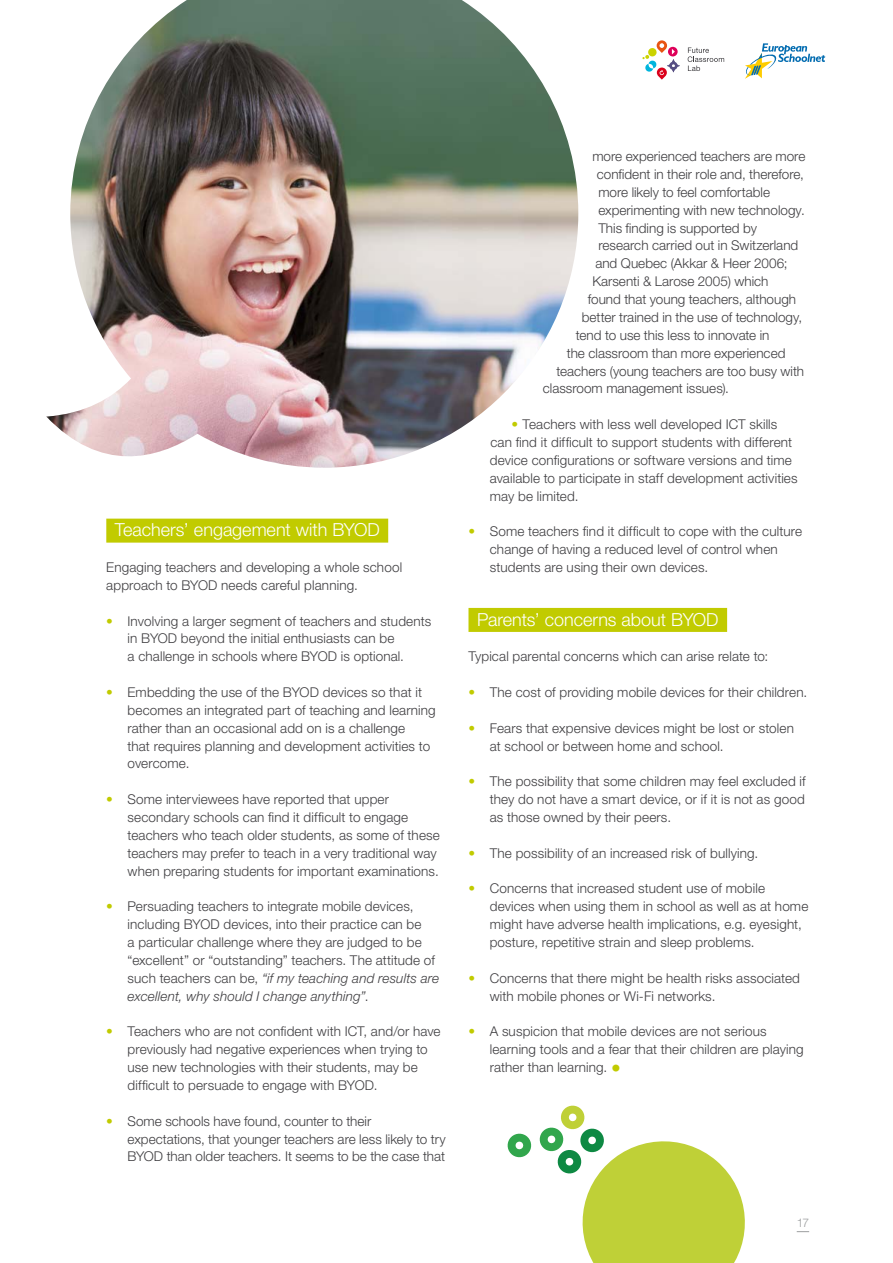
<style>
.page{position:relative;width:893px;height:1263px;background:#fff}
.page>*{position:absolute;margin:0;border:0;box-sizing:border-box;transform-origin:0 0}
.t1{font:300 18px "Helvetica Neue LT Pro";color:#fff}
.t2{font:300 13.5px/17.9px "Helvetica Neue LT Pro";letter-spacing:.01em;color:#3e3d40}
.t3{font:300 12px "Helvetica Neue LT Pro";color:#9c9e9f}
.s1{color:#c1cb00}
.s2{font-style:italic}
.s3{font-size:19.5px;color:#c1cb00}
</style>
<div class="page">
<svg style="left:797px;top:1231px;width:12px;height:1px"></svg>
<svg style="left:688px;top:47px;width:36px;height:24px"></svg>
<svg style="left:642px;top:40px;width:38px;height:40px"></svg>
<svg style="left:745px;top:43px;width:80px;height:36px"></svg>
<div style="left:106px;top:519px;width:282px;height:24px;background:#c1cb00"></div>
<div style="left:468px;top:608px;width:259px;height:24px;background:#c1cb00"></div>
<img style="left:46px;top:0;width:532px;height:468px">
<svg style="left:507px;top:1105px;width:238px;height:158px"></svg>
<h1 class="t1" style="left:115px;top:519px;width:266px">Teachers’ engagement with BYOD</h1>
<p class="t2" style="left:106px;top:558px;width:297px">Engaging teachers and developing a whole school approach to BYOD needs careful planning.</p>
<p class="t2" style="left:128px;top:611px;width:305px;text-indent:-21px"><span class="s1">•</span> Involving a larger segment of teachers and students in BYOD beyond the initial enthusiasts can be<br>a challenge in schools where BYOD is optional.</p>
<p class="t2" style="left:128px;top:683px;width:310px;text-indent:-21px"><span class="s1">•</span> Embedding the use of the BYOD devices so that it becomes an integrated part of teaching and learning rather than an occasional add on is a challenge<br>that requires planning and development activities to overcome.</p>
<p class="t2" style="left:128px;top:790px;width:314px;text-indent:-21px"><span class="s1">•</span> Some interviewees have reported that upper secondary schools can find it difficult to engage teachers who teach older students, as some of these teachers may prefer to teach in a very traditional way when preparing students for important examinations.</p>
<p class="t2" style="left:128px;top:897px;width:313px;text-indent:-21px"><span class="s1">•</span> Persuading teachers to integrate mobile devices, including BYOD devices, into their practice can be<br>a particular challenge where they are judged to be “excellent” or “outstanding” teachers. The attitude of such teachers can be, <span class="s2">“if my teaching and results are excellent, why should I change anything”</span>.</p>
<p class="t2" style="left:128px;top:1022px;width:315px;text-indent:-21px"><span class="s1">•</span> Teachers who are not confident with ICT, and/or have previously had negative experiences when trying to use new technologies with their students, may be difficult to persuade to engage with BYOD.</p>
<p class="t2" style="left:128px;top:1112px;width:320px;text-indent:-21px"><span class="s1">•</span> Some schools have found, counter to their expectations, that younger teachers are less likely to try<br>BYOD than older teachers. It seems to be the case that</p>
<p class="t2" style="left:592px;top:147px;width:215px">more experienced teachers are more</p>
<p class="t2" style="left:597px;top:165px;width:209px">confident in their role and, therefore,</p>
<p class="t2" style="left:598px;top:183px;width:173px">more likely to feel comfortable</p>
<p class="t2" style="left:598px;top:201px;width:208px">experimenting with new technology.</p>
<p class="t2" style="left:598px;top:219px;width:160px">This finding is supported by</p>
<p class="t2" style="left:598px;top:236px;width:201px">research carried out in Switzerland</p>
<p class="t2" style="left:595px;top:254px;width:194px">and Quebec (Akkar &amp; Heer 2006;</p>
<p class="t2" style="left:592px;top:272px;width:178px">Karsenti &amp; Larose 2005) which</p>
<p class="t2" style="left:588px;top:290px;width:210px">found that young teachers, although</p>
<p class="t2" style="left:582px;top:308px;width:222px">better trained in the use of technology,</p>
<p class="t2" style="left:576px;top:326px;width:195px">tend to use this less to innovate in</p>
<p class="t2" style="left:567px;top:344px;width:220px">the classroom than more experienced</p>
<p class="t2" style="left:556px;top:361px;width:249px">teachers (young teachers are too busy with</p>
<p class="t2" style="left:543px;top:379px;width:188px">classroom management issues).</p>
<p class="t2" style="left:490px;top:415px;width:309px;text-indent:22px"><span class="s1">•</span> Teachers with less well developed ICT skills can find it difficult to support students with different device configurations or software versions and time available to participate in staff development activities may be limited.</p>
<p class="t2" style="left:490px;top:522px;width:314px;text-indent:-21px"><span class="s1">•</span> Some teachers find it difficult to cope with the culture change of having a reduced level of control when students are using their own devices.</p>
<h1 class="t1" style="left:477px;top:608px;width:243px">Parents’ concerns about BYOD</h1>
<p class="t2" style="left:468px;top:647px;width:301px">Typical parental concerns which can arise relate to:</p>
<p class="t2" style="left:468px;top:683px;width:340px"><span class="s1">•</span> The cost of providing mobile devices for their children.</p>
<p class="t2" style="left:490px;top:719px;width:306px;text-indent:-21px"><span class="s1">•</span> Fears that expensive devices might be lost or stolen at school or between home and school.</p>
<p class="t2" style="left:490px;top:772px;width:317px;text-align:justify;text-indent:-21px"><span class="s1">•</span> The possibility that some children may feel excluded if they do not have a smart device, or if it is not as good as those owned by their peers.</p>
<p class="t2" style="left:468px;top:844px;width:291px"><span class="s1">•</span> The possibility of an increased risk of bullying.</p>
<p class="t2" style="left:490px;top:879px;width:320px;text-indent:-21px"><span class="s1">•</span> Concerns that increased student use of mobile devices when using them in school as well as at home might have adverse health implications, e.g. eyesight, posture, repetitive strain and sleep problems.</p>
<p class="t2" style="left:490px;top:969px;width:312px;text-indent:-21px"><span class="s1">•</span> Concerns that there might be health risks associated with mobile phones or Wi-Fi networks.</p>
<p class="t2" style="left:490px;top:1022px;width:315px;text-indent:-21px"><span class="s1">•</span> A suspicion that mobile devices are not serious learning tools and a fear that their children are playing rather than learning. <span class="s3">•</span></p>
<p class="t3" style="left:797px;top:1215px;width:14px">17</p>
</div>
